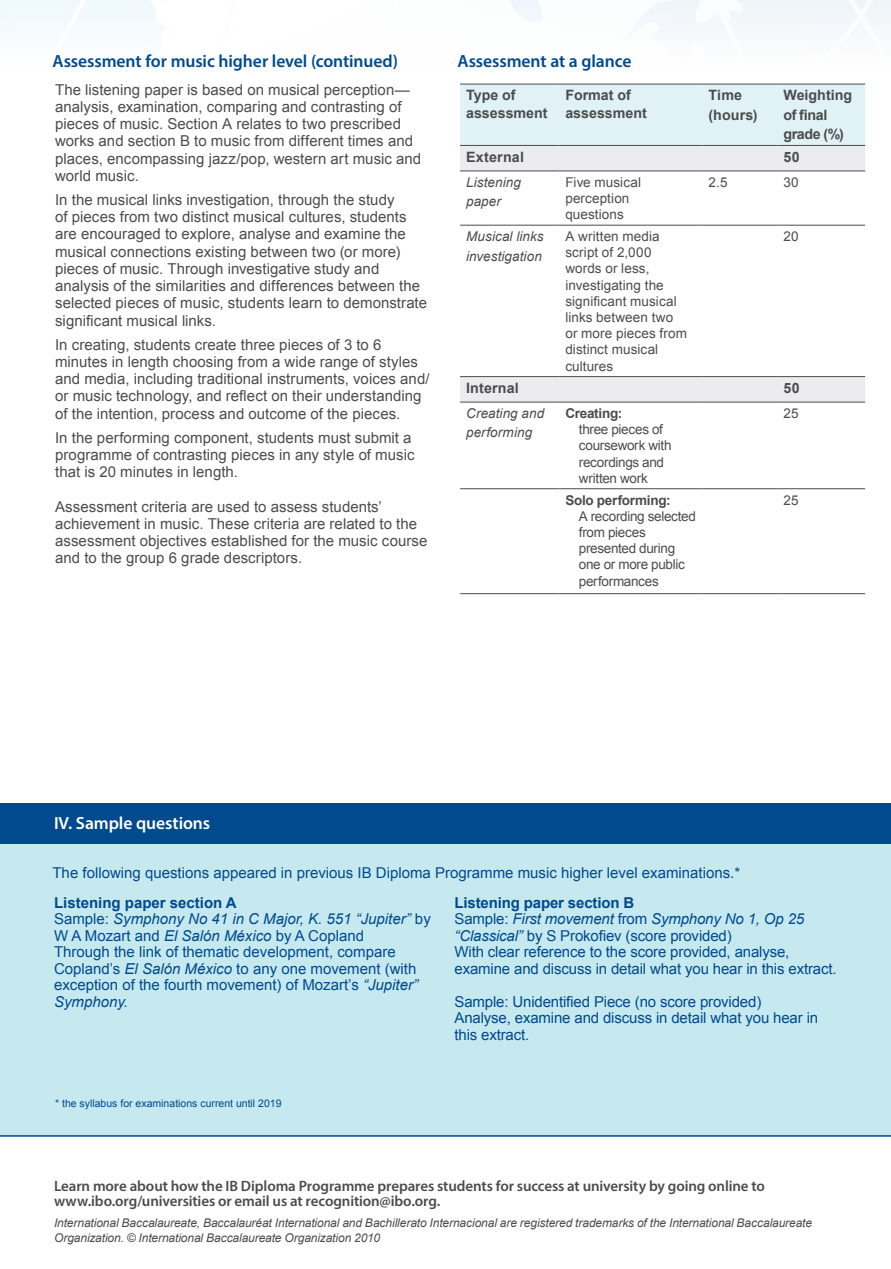
<style>
.page{position:relative;width:891px;height:1269px;background:#fff}
.page>*{position:absolute;margin:0;border:0;box-sizing:border-box;transform-origin:0 0}
.t1{font:600 17.7px "Myriad Pro";letter-spacing:-.005em;color:#004a8d}
.t2{font:600 17.7px "Myriad Pro";letter-spacing:-.005em;color:#fff}
.t3{font:15px/17.2px "Arial";letter-spacing:.005em;color:#4b4c4d}
.t4{font:15px/16.5px "Arial";color:#004a8d}
.t5{font:italic 15px/16.5px "Arial";color:#004a8d}
.t6{font:600 15px/15px "Myriad Pro";letter-spacing:-.01em;color:#4b4c4d}
.t7{font:700 15px "Arial";letter-spacing:-.005em;color:#004a8d}
.t8{font:700 14.25px/17.1px "Arial";color:#4b4c4d}
.t9{font:700 14.25px/19.5px "Arial";letter-spacing:-.02em;color:#4b4c4d}
.t10{font:13.5px/16.2px "Arial";color:#4b4c4d}
.t11{font:13.5px/16.2px "Arial";letter-spacing:-.02em;color:#4b4c4d}
.t12{font:italic 13.5px/19.5px "Arial";letter-spacing:.005em;color:#4b4c4d}
.t13{font:700 13.5px "Arial";letter-spacing:-.02em;color:#4b4c4d}
.t14{font:italic 12px/15px "Arial";letter-spacing:-.01em;color:#4b4c4d}
.t15{font:10.5px "Arial";color:#004a8d}
.s1{font-style:normal}
.s2{font-style:italic}
</style>
<div class="page">
<svg style="left:865px;top:0;width:26px;height:146px"></svg>
<svg style="left:0;top:0;width:865px;height:145px"></svg>
<svg style="left:460px;top:146px;width:405px;height:256px"></svg>
<hr style="left:460px;top:84px;width:99px;height:1px;background:#4b4c4d">
<hr style="left:559px;top:84px;width:143px;height:1px;background:#4b4c4d">
<hr style="left:702px;top:84px;width:76px;height:1px;background:#4b4c4d">
<hr style="left:778px;top:84px;width:87px;height:1px;background:#4b4c4d">
<hr style="left:460px;top:145px;width:99px;height:1px;background:#4b4c4d">
<hr style="left:559px;top:145px;width:143px;height:1px;background:#4b4c4d">
<hr style="left:702px;top:145px;width:76px;height:1px;background:#4b4c4d">
<hr style="left:778px;top:145px;width:87px;height:1px;background:#4b4c4d">
<hr style="left:460px;top:171px;width:99px;height:1px;background:#4b4c4d">
<hr style="left:559px;top:171px;width:143px;height:1px;background:#4b4c4d">
<hr style="left:702px;top:171px;width:76px;height:1px;background:#4b4c4d">
<hr style="left:778px;top:171px;width:87px;height:1px;background:#4b4c4d">
<hr style="left:460px;top:225px;width:99px;height:1px;background:#4b4c4d">
<hr style="left:559px;top:225px;width:143px;height:1px;background:#4b4c4d">
<hr style="left:702px;top:225px;width:76px;height:1px;background:#4b4c4d">
<hr style="left:778px;top:225px;width:87px;height:1px;background:#4b4c4d">
<hr style="left:559px;top:376px;width:143px;height:1px;background:#4b4c4d">
<hr style="left:460px;top:488px;width:99px;height:1px;background:#4b4c4d">
<hr style="left:559px;top:488px;width:143px;height:1px;background:#4b4c4d">
<hr style="left:702px;top:488px;width:76px;height:1px;background:#4b4c4d">
<hr style="left:778px;top:488px;width:87px;height:1px;background:#4b4c4d">
<hr style="left:460px;top:593px;width:99px;height:1px;background:#4b4c4d">
<hr style="left:559px;top:593px;width:143px;height:1px;background:#4b4c4d">
<hr style="left:702px;top:593px;width:76px;height:1px;background:#4b4c4d">
<hr style="left:778px;top:593px;width:87px;height:1px;background:#4b4c4d">
<hr style="left:460px;top:376px;width:99px;height:1px;background:#4b4c4d">
<hr style="left:460px;top:402px;width:99px;height:1px;background:#4b4c4d">
<hr style="left:559px;top:402px;width:143px;height:1px;background:#4b4c4d">
<hr style="left:702px;top:376px;width:76px;height:1px;background:#4b4c4d">
<hr style="left:702px;top:402px;width:76px;height:1px;background:#4b4c4d">
<hr style="left:778px;top:376px;width:87px;height:1px;background:#4b4c4d">
<hr style="left:778px;top:402px;width:87px;height:1px;background:#4b4c4d">
<div style="left:0;top:844px;width:891px;height:293px;background:#c6e8ef"></div>
<div style="left:0;top:803px;width:891px;height:41px;background:#004a8d"></div>
<p class="t1" style="left:52px;top:50px;width:347px">Assessment for music higher level (continued)</p>
<p class="t1" style="left:458px;top:50px;width:176px">Assessment at a glance</p>
<p class="t3" style="left:55px;top:81px;width:368px">The listening paper is based on musical perception— analysis, examination, comparing and contrasting of pieces of music. Section A relates to two prescribed works and section B to music from different times and places, encompassing jazz/pop, western art music and world music.</p>
<p class="t3" style="left:55px;top:191px;width:373px">In the musical links investigation, through the study<br>of pieces from two distinct musical cultures, students are encouraged to explore, analyse and examine the musical connections existing between two (or more) pieces of music. Through investigative study and analysis of the similarities and differences between the selected pieces of music, students learn to demonstrate significant musical links.</p>
<p class="t3" style="left:55px;top:336px;width:376px">In creating, students create three pieces of 3 to 6 minutes in length choosing from a wide range of styles and media, including traditional instruments, voices and/ or music technology, and reflect on their understanding of the intention, process and outcome of the pieces.</p>
<p class="t3" style="left:55px;top:429px;width:361px">In the performing component, students must submit a programme of contrasting pieces in any style of music that is 20 minutes in length.</p>
<p class="t3" style="left:55px;top:498px;width:374px">Assessment criteria are used to assess students’ achievement in music. These criteria are related to the assessment objectives established for the music course and to the group 6 grade descriptors.</p>
<p class="t8" style="left:466px;top:87px;width:83px">Type of assessment</p>
<p class="t8" style="left:565px;top:87px;width:83px">Format of assessment</p>
<p class="t8" style="left:708px;top:86px;width:51px;line-height:19.5px">Time (hours)</p>
<p class="t9" style="left:784px;top:86px;width:70px">Weighting of final grade (%)</p>
<p class="t8" style="left:466px;top:149px;width:59px">External</p>
<p class="t8" style="left:784px;top:149px;width:18px">50</p>
<p class="t12" style="left:466px;top:172px;width:56px">Listening paper</p>
<p class="t10" style="left:565px;top:174px;width:77px">Five musical perception questions</p>
<p class="t10" style="left:708px;top:174px;width:21px">2.5</p>
<p class="t10" style="left:784px;top:174px;width:17px">30</p>
<p class="t12" style="left:466px;top:227px;width:79px">Musical links investigation</p>
<p class="t10" style="left:565px;top:228px;width:123px">A written media script of 2,000 words or less, investigating the significant musical links between two or more pieces from distinct musical cultures</p>
<p class="t10" style="left:784px;top:228px;width:17px">20</p>
<p class="t8" style="left:466px;top:380px;width:54px">Internal</p>
<p class="t8" style="left:784px;top:380px;width:18px">50</p>
<p class="t12" style="left:466px;top:404px;width:80px">Creating and performing</p>
<p class="t13" style="left:565px;top:404px;width:59px">Creating:</p>
<p class="t10" style="left:784px;top:405px;width:17px">25</p>
<p class="t11" style="left:579px;top:421px;width:94px">three pieces of coursework with recordings and written work</p>
<p class="t13" style="left:565px;top:491px;width:107px">Solo performing:</p>
<p class="t11" style="left:579px;top:508px;width:119px">A recording selected from pieces presented during one or more public performances</p>
<p class="t10" style="left:784px;top:492px;width:17px">25</p>
<p class="t2" style="left:54px;top:812px;width:158px">IV. Sample questions</p>
<p class="t4" style="left:52px;top:864px;width:689px">The following questions appeared in previous IB Diploma Programme music higher level examinations.*</p>
<p class="t7" style="left:54px;top:893px;width:184px">Listening paper section A</p>
<p class="t5" style="left:54px;top:911px;width:378px"><span class="s1">Sample:</span> Symphony No 41 in C Major, K. 551 “Jupiter” <span class="s1">by<br>W A Mozart and</span> El Salón México <span class="s1">by A Copland</span></p>
<p class="t4" style="left:54px;top:944px;width:366px">Through the link of thematic development, compare Copland’s <span class="s2">El Salón México</span> to any one movement (with exception of the fourth movement) of Mozart’s <span class="s2">“Jupiter” Symphony.</span></p>
<p class="t7" style="left:454px;top:893px;width:181px">Listening paper section B</p>
<p class="t5" style="left:454px;top:911px;width:351px"><span class="s1">Sample:</span> First movement <span class="s1">from</span> Symphony No 1, Op 25 “Classical” <span class="s1">by S Prokofiev (score provided)</span></p>
<p class="t4" style="left:454px;top:944px;width:384px">With clear reference to the score provided, analyse, examine and discuss in detail what you hear in this extract.</p>
<p class="t4" style="left:454px;top:993px;width:308px">Sample: Unidentified Piece (no score provided)</p>
<p class="t4" style="left:454px;top:1010px;width:365px">Analyse, examine and discuss in detail what you hear in this extract.</p>
<p class="t15" style="left:55px;top:1097px;width:228px">* the syllabus for examinations current until 2019</p>
<p class="t6" style="left:54px;top:1178px;width:713px">Learn more about how the IB Diploma Programme prepares students for success at university by going online to www.ibo.org/universities or email us at recognition@ibo.org.</p>
<p class="t14" style="left:54px;top:1216px;width:760px">International Baccalaureate, Baccalauréat International and Bachillerato Internacional are registered trademarks of the International Baccalaureate<br>Organization. © International Baccalaureate Organization 2010</p>
</div>
